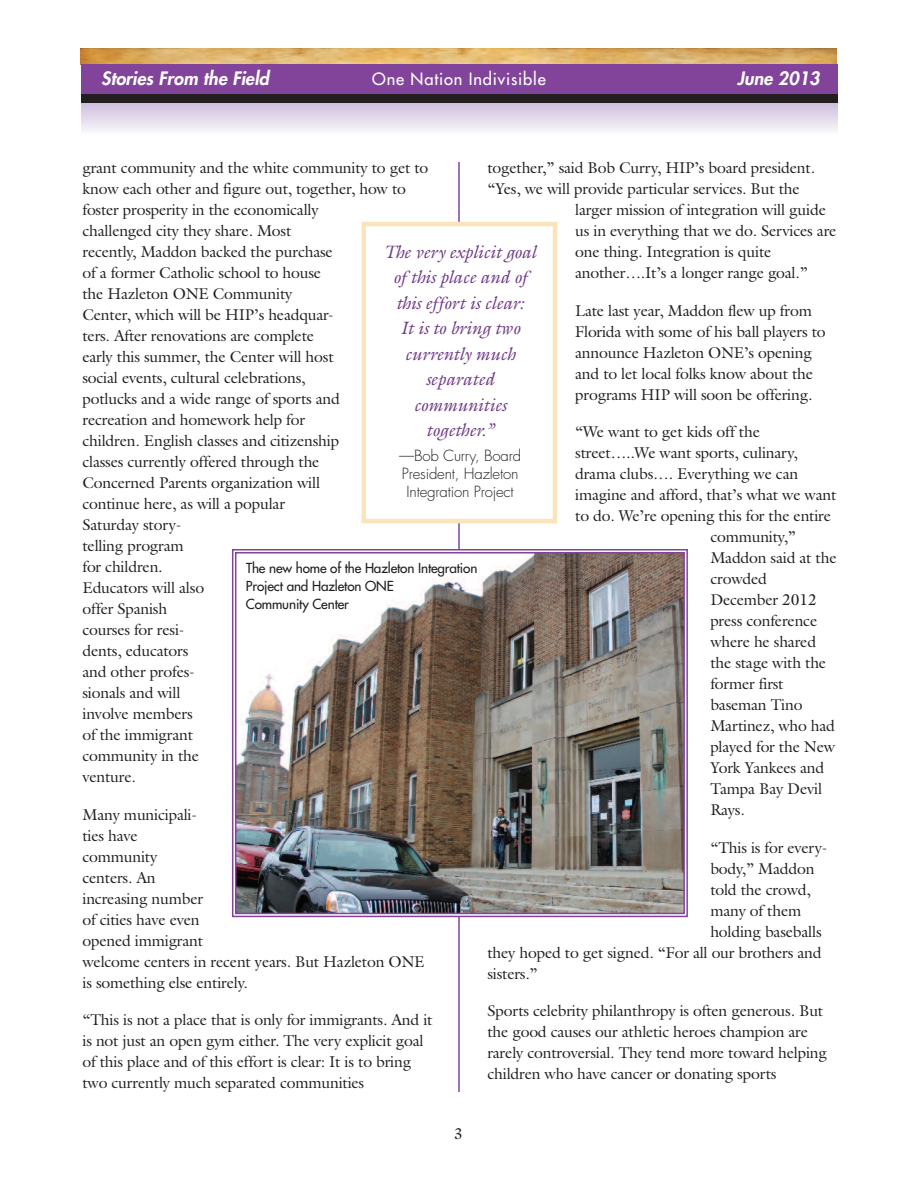
<style>
.page{position:relative;width:918px;height:1188px;background:#fff}
.page>*{position:absolute;margin:0;border:0;box-sizing:border-box;transform-origin:0 0}
.t1{font:italic 18px/25.5px "Galliard";letter-spacing:-.01em;color:#6f3a87;text-align:center}
.t2{font:italic 800 18px "Futura";letter-spacing:.005em;color:#fff}
.t3{font:16.5px "Futura";letter-spacing:.05em;color:#fff}
.t4{font:15.75px/21px "Galliard";letter-spacing:-.015em;color:#231f20}
.t5{font:300 15px/18px "Futura";letter-spacing:-.01em;color:#231f20;text-align:center}
.t6{font:13.5px/18px "Futura";letter-spacing:-.01em;color:#231f20}
</style>
<div class="page">
<hr style="left:458px;top:162px;width:2px;height:930px;background:#81449a">
<div style="left:81px;top:102px;width:756px;height:32px;background:linear-gradient(to bottom,#cebddc,#f9f7fa)"></div>
<img style="left:81px;top:49px;width:756px;height:15px">
<div style="left:81px;top:64px;width:756px;height:31px;background:#81449a"></div>
<div style="left:81px;top:94px;width:756px;height:10px;background:#231f20"></div>
<div style="left:366px;top:226px;width:187px;height:293px;background:#fff"></div>
<div style="left:362px;top:222px;width:195px;height:301px;border:4px solid #fbe3bb"></div>
<img style="left:238px;top:555px;width:444px;height:356px">
<div style="left:232px;top:549px;width:456px;height:368px;border:2px solid #81449a"></div>
<div style="left:235px;top:552px;width:450px;height:362px;border:2px solid #81449a"></div>
<p class="t2" style="left:101px;top:70px;width:169px">Stories From the Field</p>
<p class="t3" style="left:372px;top:70px;width:175px">One Nation Indivisible</p>
<p class="t2" style="left:737px;top:70px;width:84px">June 2013</p>
<p class="t4" style="left:487px;top:157px;width:329px">together,” said Bob Curry, HIP’s board president.</p>
<p class="t4" style="left:487px;top:178px;width:314px">“Yes, we will provide particular services. But the</p>
<p class="t4" style="left:575px;top:199px;width:252px">larger mission of integration will guide</p>
<p class="t4" style="left:575px;top:220px;width:263px">us in everything that we do. Services are</p>
<p class="t4" style="left:575px;top:241px;width:198px">one thing. Integration is quite</p>
<p class="t4" style="left:575px;top:262px;width:234px">another….It’s a longer range goal.”</p>
<p class="t4" style="left:575px;top:300px;width:252px">Late last year, Maddon flew up from Florida with some of his ball players to announce Hazleton ONE’s opening and to let local folks know about the programs HIP will soon be offering.</p>
<p class="t4" style="left:575px;top:421px;width:186px">“We want to get kids off the</p>
<p class="t4" style="left:575px;top:442px;width:224px">street…..We want sports, culinary,</p>
<p class="t4" style="left:575px;top:463px;width:225px">drama clubs…. Everything we can</p>
<p class="t4" style="left:575px;top:484px;width:263px">imagine and afford, that’s what we want</p>
<p class="t4" style="left:575px;top:505px;width:257px">to do. We’re opening this for the entire</p>
<p class="t4" style="left:710px;top:526px;width:87px">community,”</p>
<p class="t4" style="left:710px;top:547px;width:128px">Maddon said at the</p>
<p class="t4" style="left:710px;top:568px;width:58px">crowded</p>
<p class="t4" style="left:710px;top:589px;width:108px">December 2012</p>
<p class="t4" style="left:710px;top:610px;width:108px">press conference</p>
<p class="t4" style="left:710px;top:631px;width:107px">where he shared</p>
<p class="t4" style="left:710px;top:652px;width:117px">the stage with the</p>
<p class="t4" style="left:710px;top:673px;width:75px">former first</p>
<p class="t4" style="left:710px;top:694px;width:94px">baseman Tino</p>
<p class="t4" style="left:710px;top:715px;width:126px">Martinez, who had</p>
<p class="t4" style="left:710px;top:736px;width:126px">played for the New</p>
<p class="t4" style="left:710px;top:757px;width:115px">York Yankees and</p>
<p class="t4" style="left:710px;top:778px;width:113px">Tampa Bay Devil</p>
<p class="t4" style="left:710px;top:799px;width:36px">Rays.</p>
<p class="t4" style="left:710px;top:837px;width:119px">“This is for every-</p>
<p class="t4" style="left:710px;top:858px;width:106px">body,” Maddon</p>
<p class="t4" style="left:710px;top:879px;width:102px">told the crowd,</p>
<p class="t4" style="left:710px;top:900px;width:92px">many of them</p>
<p class="t4" style="left:710px;top:921px;width:113px">holding baseballs</p>
<p class="t4" style="left:487px;top:942px;width:336px">they hoped to get signed. “For all our brothers and</p>
<p class="t4" style="left:487px;top:963px;width:52px">sisters.”</p>
<p class="t4" style="left:487px;top:1000px;width:341px">Sports celebrity philanthropy is often generous. But the good causes our athletic heroes champion are rarely controversial. They tend more toward helping children who have cancer or donating sports</p>
<p class="t4" style="left:82px;top:157px;width:347px">grant community and the white community to get to know each other and figure out, together, how to foster prosperity in the economically<br>challenged city they share. Most<br>recently, Maddon backed the purchase<br>of a former Catholic school to house<br>the Hazleton ONE Community<br>Center, which will be HIP’s headquar-<br>ters. After renovations are complete<br>early this summer, the Center will host<br>social events, cultural celebrations,<br>potlucks and a wide range of sports and<br>recreation and homework help for<br>children. English classes and citizenship<br>classes currently offered through the<br>Concerned Parents organization will<br>continue here, as will a popular<br>Saturday story-<br>telling program<br>for children.<br>Educators will also<br>offer Spanish<br>courses for resi-<br>dents, educators<br>and other profes-<br>sionals and will<br>involve members<br>of the immigrant<br>community in the<br>venture.</p>
<p class="t4" style="left:82px;top:804px;width:344px">Many municipali-<br>ties have<br>community<br>centers. An<br>increasing number<br>of cities have even<br>opened immigrant<br>welcome centers in recent years. But Hazleton ONE is something else entirely.</p>
<p class="t4" style="left:82px;top:1009px;width:352px">“This is not a place that is only for immigrants. And it is not just an open gym either. The very explicit goal of this place and of this effort is clear: It is to bring two currently much separated communities</p>
<p class="t1" style="left:384px;top:239px;width:154px">The very explicit goal of this place and of this effort is clear:<br>It is to bring two currently much separated communities together.”</p>
<p class="t5" style="left:399px;top:447px;width:123px">—Bob Curry, Board<br>President, Hazleton<br>Integration Project</p>
<p class="t6" style="left:246px;top:560px;width:233px">The new home of the Hazleton Integration<br>Project and Hazleton ONE<br>Community Center</p>
<p class="t4" style="left:454px;top:1123px;width:10px">3</p>
</div>
